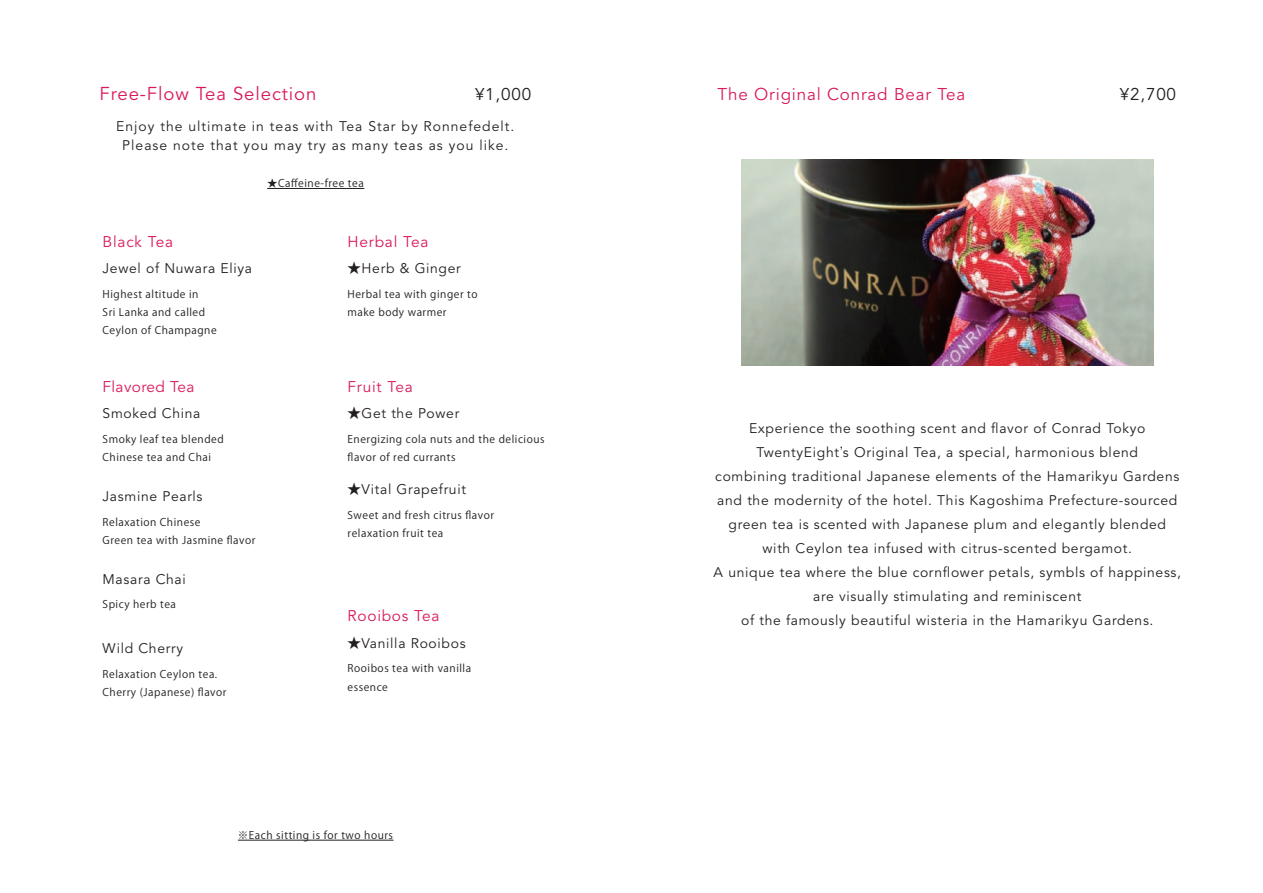
<style>
.page{position:relative;width:1263px;height:893px;background:#fff}
.page>*{position:absolute;margin:0;border:0;box-sizing:border-box;transform-origin:0 0}
.t1{font:18.6px "Avenir LT Std";letter-spacing:.05em;color:#d91a5b}
.t2{font:16.95px "Avenir LT Std";letter-spacing:.05em;color:#d91a5b}
.t3{font:16.95px "Avenir LT Std";letter-spacing:.05em;color:#231f20}
.t4{font:15.45px "Avenir LT Std";letter-spacing:.05em;color:#d91a5b}
.t5{font:15.45px "Avenir LT Std";letter-spacing:.025em;color:#d91a5b}
.t6{font:13.95px/24px "Avenir LT Std";letter-spacing:.05em;color:#231f20;text-align:center}
.t7{font:13.95px/19.5px "Avenir LT Std";letter-spacing:.075em;color:#231f20;text-align:center}
.t8{font:10.5px/18.3px "Koz Go Pr 6 N";letter-spacing:.05em;color:#231f20}
.s1{font-family:"Hira Kaku Std N W3";font-size:13.5px}
</style>
<div class="page">
<hr style="left:267px;top:188px;width:97px;height:1px;background:#231f20">
<img style="left:741px;top:159px;width:412px;height:206px">
<hr style="left:238px;top:840px;width:156px;height:1px;background:#231f20">
<h1 class="t1" style="left:100px;top:82px;width:218px">Free-Flow Tea Selection</h1>
<p class="t3" style="left:475px;top:84px;width:58px">¥1,000</p>
<p class="t2" style="left:718px;top:84px;width:249px">The Original Conrad Bear Tea</p>
<p class="t3" style="left:1120px;top:84px;width:58px">¥2,700</p>
<p class="t7" style="left:116px;top:116px;width:400px">Enjoy the ultimate in teas with Tea Star by Ronnefedelt.<br>Please note that you may try as many teas as you like.</p>
<p class="t8" style="left:267px;top:175px;width:98px">★Caffeine-free tea</p>
<p class="t4" style="left:103px;top:232px;width:72px">Black Tea</p>
<p class="t6" style="left:103px;top:256px;width:151px">Jewel of Nuwara Eliya</p>
<p class="t8" style="left:103px;top:285px;width:116px">Highest altitude in<br>Sri Lanka and called<br>Ceylon of Champagne</p>
<p class="t5" style="left:103px;top:378px;width:93px">Flavored Tea</p>
<p class="t6" style="left:103px;top:402px;width:99px">Smoked China</p>
<p class="t8" style="left:103px;top:430px;width:123px">Smoky leaf tea blended<br>Chinese tea and Chai</p>
<p class="t6" style="left:103px;top:485px;width:101px">Jasmine Pearls</p>
<p class="t8" style="left:103px;top:513px;width:154px">Relaxation Chinese<br>Green tea with Jasmine flavor</p>
<p class="t6" style="left:103px;top:567px;width:85px">Masara Chai</p>
<p class="t8" style="left:103px;top:595px;width:75px">Spicy herb tea</p>
<p class="t6" style="left:103px;top:636px;width:82px">Wild Cherry</p>
<p class="t8" style="left:103px;top:665px;width:125px">Relaxation Ceylon tea.<br>Cherry (Japanese) flavor</p>
<p class="t4" style="left:348px;top:232px;width:82px">Herbal Tea</p>
<p class="t6" style="left:347px;top:256px;width:115px"><span class="s1">★</span>Herb &amp; Ginger</p>
<p class="t8" style="left:348px;top:285px;width:131px">Herbal tea with ginger to make body warmer</p>
<p class="t4" style="left:348px;top:378px;width:67px">Fruit Tea</p>
<p class="t6" style="left:347px;top:402px;width:113px"><span class="s1">★</span>Get the Power</p>
<p class="t8" style="left:348px;top:430px;width:199px">Energizing cola nuts and the delicious flavor of red currants</p>
<p class="t6" style="left:347px;top:477px;width:120px"><span class="s1">★</span>Vital Grapefruit</p>
<p class="t8" style="left:348px;top:506px;width:148px">Sweet and fresh citrus flavor relaxation fruit tea</p>
<p class="t4" style="left:348px;top:607px;width:93px">Rooibos Tea</p>
<p class="t6" style="left:347px;top:631px;width:120px"><span class="s1">★</span>Vanilla Rooibos</p>
<p class="t8" style="left:348px;top:660px;width:125px">Rooibos tea with vanilla essence</p>
<p class="t8" style="left:238px;top:826px;width:157px">※Each sitting is for two hours</p>
<p class="t6" style="left:714px;top:417px;width:469px">Experience the soothing scent and flavor of Conrad Tokyo TwentyEight<span class="s1">ʼ</span>s Original Tea, a special, harmonious blend<br>combining traditional Japanese elements of the Hamarikyu Gardens and the modernity of the hotel. This Kagoshima Prefecture-sourced green tea is scented with Japanese plum and elegantly blended with Ceylon tea infused with citrus-scented bergamot.<br>A unique tea where the blue cornflower petals, symbls of happiness, are visually stimulating and reminiscent<br>of the famously beautiful wisteria in the Hamarikyu Gardens.</p>
</div>
